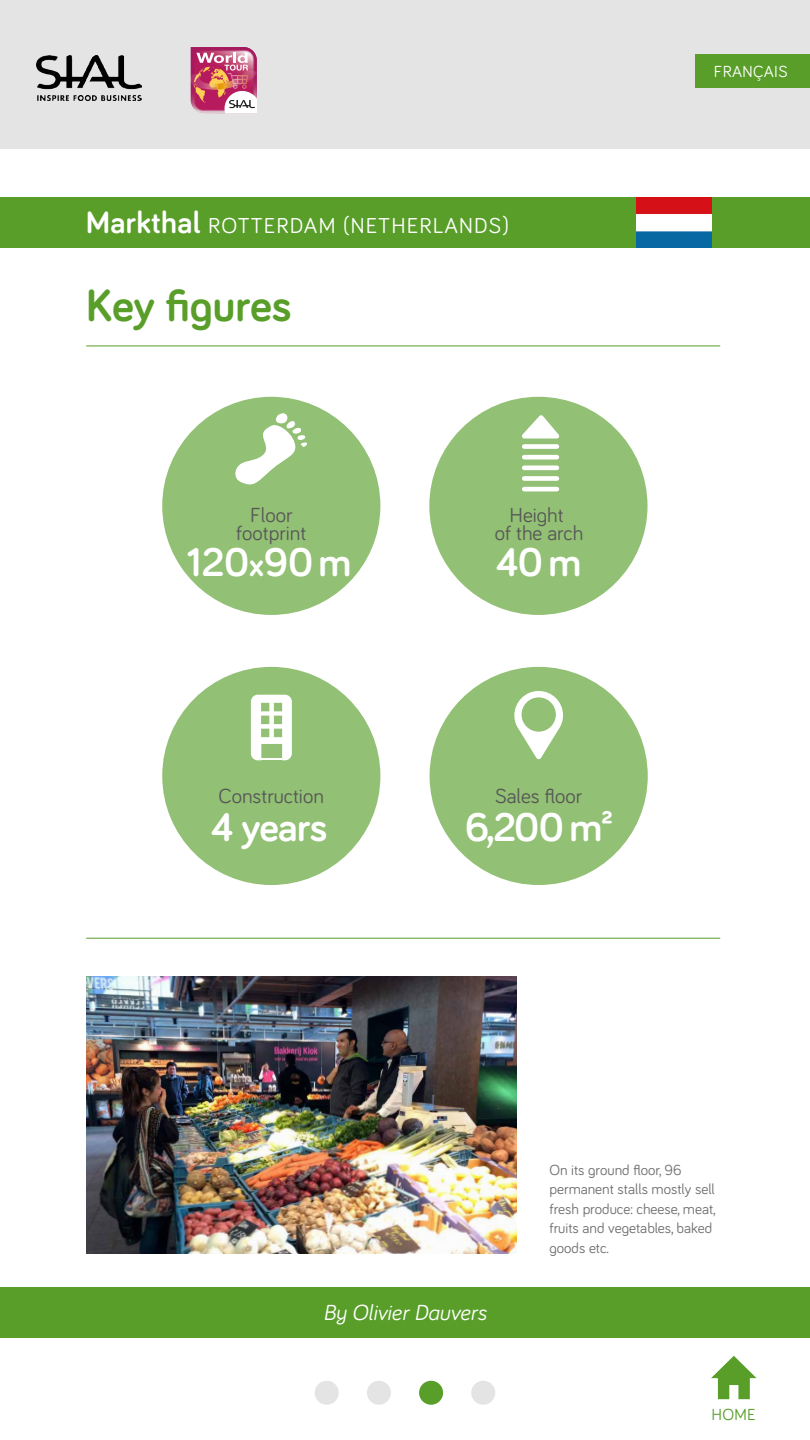
<style>
.page{position:relative;width:810px;height:1440px;background:#fff}
.page>*{position:absolute;margin:0;border:0;box-sizing:border-box;transform-origin:0 0}
.t1{font:700 46.5px "Bariol";color:#589e29}
.t2{font:700 41.25px "Bariol";letter-spacing:-.015em;color:#fff}
.t3{font:italic 22.5px "Bariol";color:#fff}
.t4{font:22.27px "Bariol";letter-spacing:.05em;color:#fff}
.t5{font:21px/18px "Bariol";color:#575756;text-align:center}
.t6{font:16.5px "Bariol";letter-spacing:.02em;color:#fff}
.t7{font:16.5px "Bariol";color:#589e29}
.t8{font:15px/19.5px "Bariol";color:#706f6f}
.s1{font-weight:700;font-size:31.8px}
.s2{font-size:33.75px}
</style>
<div class="page">
<div style="left:429px;top:397px;width:219px;height:218px;background:#92c074;border-radius:50%"></div>
<div style="left:162px;top:397px;width:218px;height:218px;background:#92c074;border-radius:50%"></div>
<hr style="left:86px;top:346px;width:634px;height:1px;background:#589e29">
<hr style="left:86px;top:938px;width:634px;height:1px;background:#589e29">
<div style="left:0;top:197px;width:810px;height:50px;background:#589e29"></div>
<div style="left:0;top:1287px;width:810px;height:50px;background:#589e29"></div>
<div style="left:315px;top:1381px;width:24px;height:24px;background:#e4e4e4;border-radius:50%"></div>
<div style="left:367px;top:1381px;width:24px;height:24px;background:#e4e4e4;border-radius:50%"></div>
<div style="left:419px;top:1381px;width:24px;height:24px;background:#589e29;border-radius:50%"></div>
<div style="left:471px;top:1381px;width:24px;height:24px;background:#e4e4e4;border-radius:50%"></div>
<img style="left:86px;top:977px;width:430px;height:277px">
<div style="left:524px;top:455px;width:33px;height:5px;background:#fff"></div>
<div style="left:524px;top:476px;width:33px;height:5px;background:#fff"></div>
<svg style="left:522px;top:415px;width:38px;height:24px"></svg>
<div style="left:524px;top:444px;width:33px;height:5px;background:#fff"></div>
<div style="left:524px;top:465px;width:33px;height:5px;background:#fff"></div>
<hr style="left:524px;top:487px;width:33px;height:4px;background:#fff">
<div style="left:162px;top:667px;width:218px;height:218px;background:#92c074;border-radius:50%"></div>
<div style="left:0;top:0;width:810px;height:148px;background:#e4e4e4"></div>
<img style="left:36px;top:56px;width:105px;height:45px">
<svg style="left:190px;top:71px;width:1px;height:19px"></svg>
<svg style="left:191px;top:47px;width:66px;height:66px;background:#cc6f87"></svg>
<div style="left:695px;top:54px;width:114px;height:33px;background:#589e29"></div>
<div style="left:430px;top:667px;width:218px;height:218px;background:#92c074;border-radius:50%"></div>
<svg style="left:514px;top:691px;width:49px;height:68px"></svg>
<svg style="left:711px;top:1356px;width:46px;height:43px"></svg>
<img style="left:637px;top:197px;width:75px;height:50px">
<svg style="left:235px;top:413px;width:72px;height:72px"></svg>
<svg style="left:251px;top:695px;width:41px;height:65px"></svg>
<hr style="left:261px;top:758px;width:21px;height:2px;background:#fff">
<h3 class="t4" style="left:86px;top:210px;width:424px"><span class="s1">Markthal</span> ROTTERDAM (NETHERLANDS)</h3>
<h1 class="t1" style="left:86px;top:274px;width:207px">Key figures</h1>
<h3 class="t5" style="left:236px;top:505px;width:72px">Floor footprint</h3>
<h3 class="t5" style="left:495px;top:505px;width:90px">Height<br>of the arch</h3>
<h2 class="t2" style="left:187px;top:534px;width:166px">120<span class="s2">x</span>90m</h2>
<h2 class="t2" style="left:495px;top:534px;width:88px">40m</h2>
<h3 class="t5" style="left:219px;top:786px;width:107px">Construction</h3>
<h2 class="t2" style="left:211px;top:799px;width:118px">4 years</h2>
<h3 class="t5" style="left:495px;top:786px;width:89px">Sales floor</h3>
<h2 class="t2" style="left:465px;top:799px;width:150px">6,200 m²</h2>
<p class="t6" style="left:714px;top:61px;width:75px">FRANÇAIS</p>
<h3 class="t3" style="left:323px;top:1297px;width:165px">By Olivier Dauvers</h3>
<p class="t8" style="left:549px;top:1159px;width:168px">On its ground floor, 96 permanent stalls mostly sell fresh produce: cheese, meat, fruits and vegetables, baked goods etc.</p>
<p class="t7" style="left:711px;top:1403px;width:46px">HOME</p>
</div>
